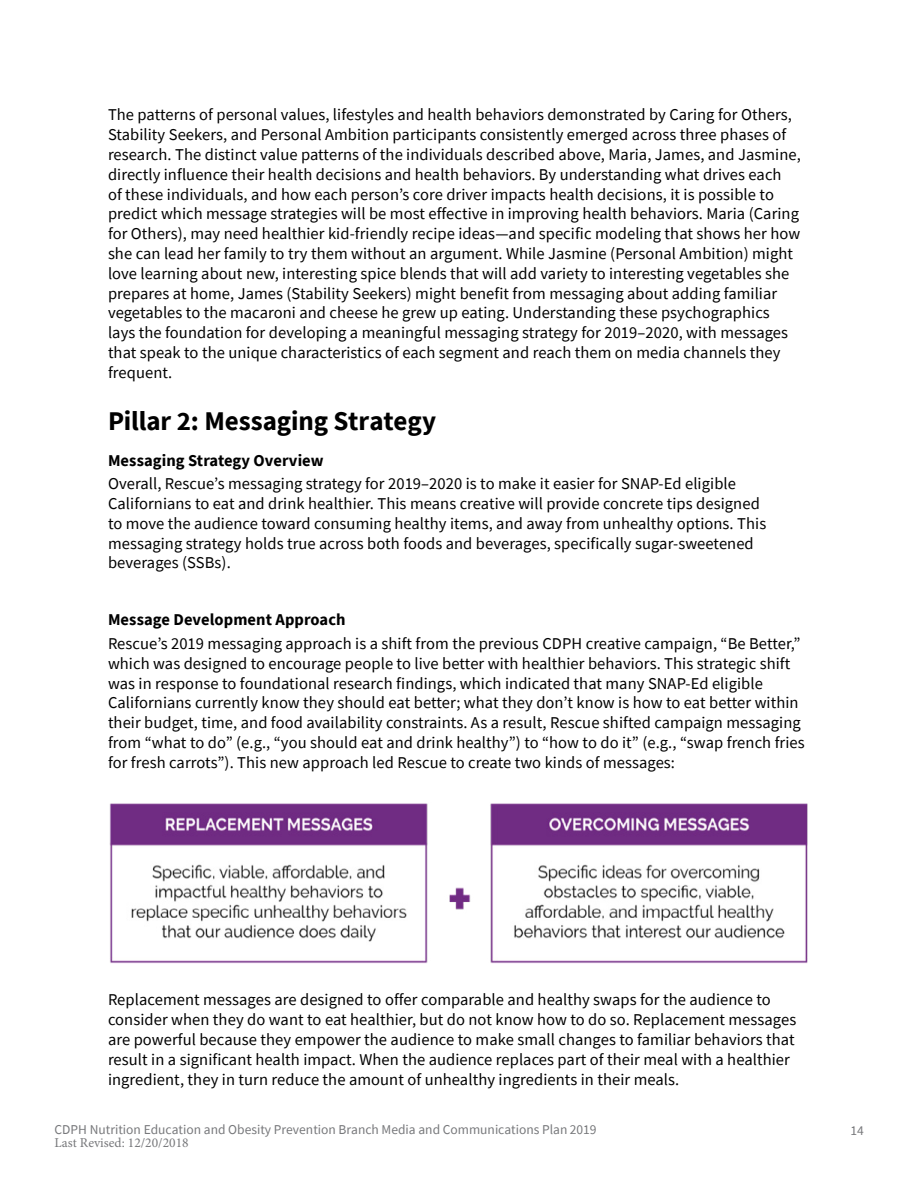
<style>
.page{position:relative;width:918px;height:1188px;background:#fff}
.page>*{position:absolute;margin:0;border:0;box-sizing:border-box;transform-origin:0 0}
.Page_Titles{font:700 27px "Source Sans Pro";letter-spacing:-.005em;color:#000}
.Body_Copy{font:16.5px/19.8px "Source Sans Pro";letter-spacing:.005em;color:#000}
.Subtitles{font:700 16.5px "Source Sans Pro";letter-spacing:.005em;color:#000}
.t1{font:13.5px "Source Sans Pro";color:#77787b}
.t2{font:13.5px "Minion Pro";color:#77787b}
</style>
<div class="page">
<img style="left:109px;top:803px;width:699px;height:161px">
<p class="Body_Copy" style="left:108px;top:105px;width:694px">The patterns of personal values, lifestyles and health behaviors demonstrated by Caring for Others, Stability Seekers, and Personal Ambition participants consistently emerged across three phases of research. The distinct value patterns of the individuals described above, Maria, James, and Jasmine, directly influence their health decisions and health behaviors. By understanding what drives each<br>of these individuals, and how each person’s core driver impacts health decisions, it is possible to predict which message strategies will be most effective in improving health behaviors. Maria (Caring for Others), may need healthier kid-friendly recipe ideas—and specific modeling that shows her how she can lead her family to try them without an argument. While Jasmine (Personal Ambition) might love learning about new, interesting spice blends that will add variety to interesting vegetables she prepares at home, James (Stability Seekers) might benefit from messaging about adding familiar vegetables to the macaroni and cheese he grew up eating. Understanding these psychographics lays the foundation for developing a meaningful messaging strategy for 2019–2020, with messages that speak to the unique characteristics of each segment and reach them on media channels they frequent.</p>
<h1 class="Page_Titles" style="left:108px;top:403px;width:330px">Pillar 2: Messaging Strategy</h1>
<p class="Subtitles" style="left:108px;top:449px;width:217px">Messaging Strategy Overview</p>
<p class="Body_Copy" style="left:108px;top:474px;width:660px">Overall, Rescue’s messaging strategy for 2019–2020 is to make it easier for SNAP-Ed eligible Californians to eat and drink healthier. This means creative will provide concrete tips designed to move the audience toward consuming healthy items, and away from unhealthy options. This messaging strategy holds true across both foods and beverages, specifically sugar-sweetened beverages (SSBs).</p>
<p class="Subtitles" style="left:108px;top:609px;width:239px">Message Development Approach</p>
<p class="Body_Copy" style="left:108px;top:633px;width:698px">Rescue’s 2019 messaging approach is a shift from the previous CDPH creative campaign, “Be Better,” which was designed to encourage people to live better with healthier behaviors. This strategic shift was in response to foundational research findings, which indicated that many SNAP-Ed eligible Californians currently know they should eat better; what they don’t know is how to eat better within their budget, time, and food availability constraints. As a result, Rescue shifted campaign messaging from “what to do” (e.g., “you should eat and drink healthy”) to “how to do it” (e.g., “swap french fries for fresh carrots”). This new approach led Rescue to create two kinds of messages:</p>
<p class="Body_Copy" style="left:108px;top:990px;width:690px">Replacement messages are designed to offer comparable and healthy swaps for the audience to consider when they do want to eat healthier, but do not know how to do so. Replacement messages are powerful because they empower the audience to make small changes to familiar behaviors that result in a significant health impact. When the audience replaces part of their meal with a healthier ingredient, they in turn reduce the amount of unhealthy ingredients in their meals.</p>
<p class="t1" style="left:55px;top:1121px;width:544px">CDPH Nutrition Education and Obesity Prevention Branch Media and Communications Plan 2019</p>
<p class="t2" style="left:55px;top:1134px;width:136px">Last Revised: 12/20/2018</p>
<p class="t1" style="left:851px;top:1121px;width:15px">14</p>
</div>
